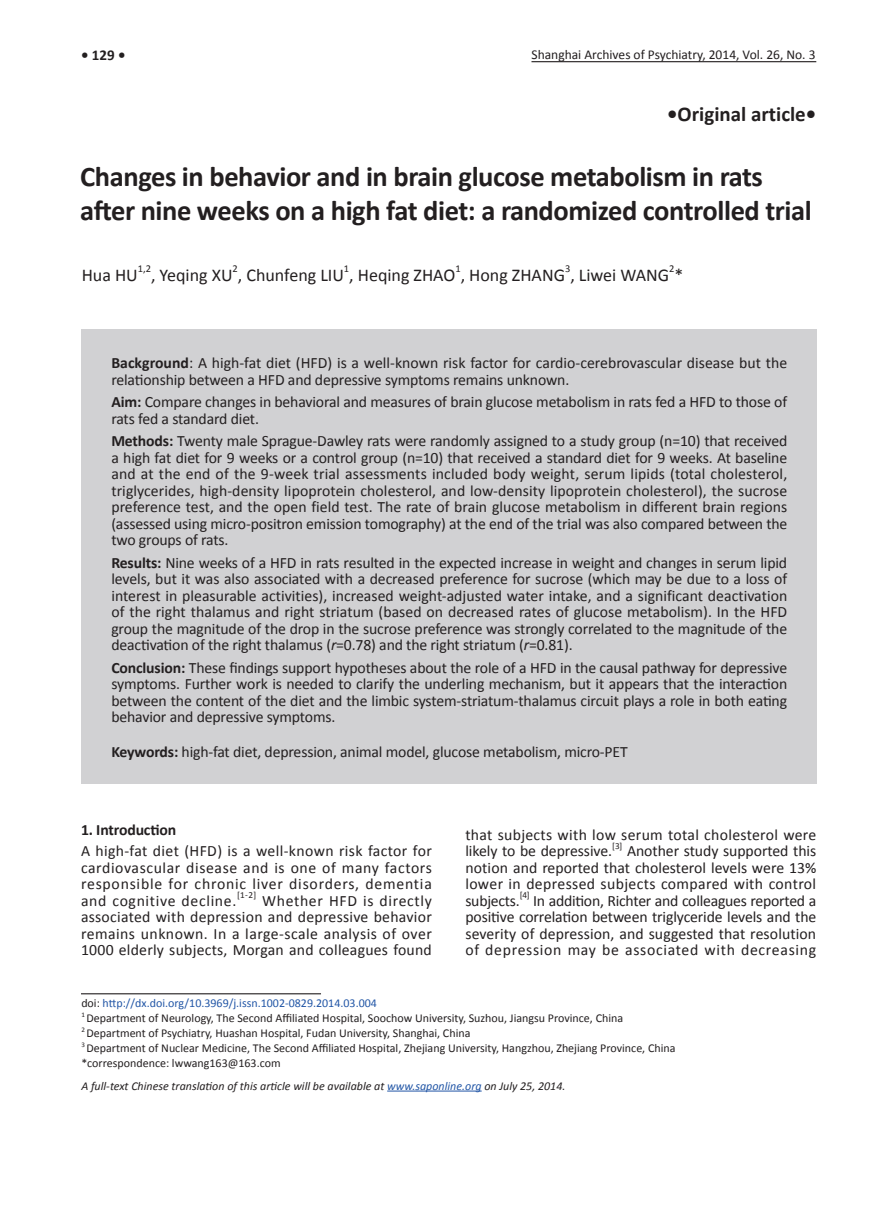
<style>
.page{position:relative;width:893px;height:1212px;background:#fff}
.page>*{position:absolute;margin:0;border:0;box-sizing:border-box;transform-origin:0 0}
.t1{font:700 28.5px/34.2px "Calibri";letter-spacing:-.015em;color:#231f20}
.t2{font:700 21px "Calibri";color:#231f20}
.t3{font:18px "Calibri";color:#231f20}
.t4{font:15.75px/16.5px "Calibri";letter-spacing:-.01em;color:#231f20;text-align:justify}
.t5{font:15.75px/16.5px "Calibri";letter-spacing:.02em;color:#231f20}
.t6{font:700 15.75px "Calibri";letter-spacing:-.01em;color:#231f20}
.t7{font:700 15px "Calibri";color:#231f20}
.t8{font:13.5px "Calibri";color:#231f20}
.t9{font:12px/15px "Calibri";color:#231f20}
.t10{font:italic 12px "Calibri";color:#231f20}
.t11{font:12px "Calibri";color:#2256a6}
.t12{font:10.5px "Calibri";color:#231f20}
.t13{font:9.15px "Calibri";color:#231f20}
.t14{font:7.05px "Calibri";color:#231f20}
.s1{font-weight:700}
.s2{font-style:italic}
.s3{color:#231f20}
.s4{color:#2256a6}
</style>
<div class="page">
<hr style="left:387px;top:1091px;width:95px;height:1px;background:#2256a6">
<hr style="left:81px;top:993px;width:240px;height:1px;background:#231f20">
<div style="left:81px;top:329px;width:735px;height:455px;background:#d1d1d3"></div>
<hr style="left:531px;top:61px;width:285px;height:1px;background:#231f20">
<p class="t7" style="left:81px;top:46px;width:46px">• 129 •</p>
<p class="t8" style="left:531px;top:46px;width:286px">Shanghai Archives of Psychiatry, 2014, Vol. 26, No. 3</p>
<h2 class="t2" style="left:667px;top:101px;width:151px">•Original article•</h2>
<h1 class="t1" style="left:80px;top:159px;width:733px">Changes in behavior and in brain glucose metabolism in rats after nine weeks on a high fat diet: a randomized controlled trial</h1>
<p class="t3" style="left:82px;top:263px;width:58px">Hua HU</p>
<p class="t12" style="left:138px;top:262px;width:15px">1,2</p>
<p class="t3" style="left:151px;top:263px;width:534px">, Yeqing XU , Chunfeng LIU , Heqing ZHAO , Hong ZHANG , Liwei WANG *</p>
<p class="t12" style="left:233px;top:262px;width:7px">2</p>
<p class="t12" style="left:344px;top:262px;width:7px">1</p>
<p class="t12" style="left:455px;top:262px;width:7px">1</p>
<p class="t12" style="left:565px;top:262px;width:7px">3</p>
<p class="t12" style="left:669px;top:262px;width:7px">2</p>
<p class="t4" style="left:111px;top:355px;width:677px"><span class="s1">Background</span>: A high-fat diet (HFD) is a well-known risk factor for cardio-cerebrovascular disease but the relationship between a HFD and depressive symptoms remains unknown.</p>
<p class="t4" style="left:111px;top:394px;width:677px"><span class="s1">Aim:</span> Compare changes in behavioral and measures of brain glucose metabolism in rats fed a HFD to those of rats fed a standard diet.</p>
<p class="t4" style="left:111px;top:433px;width:678px"><span class="s1">Methods:</span> Twenty male Sprague-Dawley rats were randomly assigned to a study group (n=10) that received a high fat diet for 9 weeks or a control group (n=10) that received a standard diet for 9 weeks. At baseline and at the end of the 9-week trial assessments included body weight, serum lipids (total cholesterol, triglycerides, high-density lipoprotein cholesterol, and low-density lipoprotein cholesterol), the sucrose preference test, and the open field test. The rate of brain glucose metabolism in different brain regions (assessed using micro-positron emission tomography) at the end of the trial was also compared between the two groups of rats.</p>
<p class="t4" style="left:111px;top:554px;width:677px"><span class="s1">Results:</span> Nine weeks of a HFD in rats resulted in the expected increase in weight and changes in serum lipid levels, but it was also associated with a decreased preference for sucrose (which may be due to a loss of interest in pleasurable activities), increased weight-adjusted water intake, and a significant deactivation of the right thalamus and right striatum (based on decreased rates of glucose metabolism). In the HFD group the magnitude of the drop in the sucrose preference was strongly correlated to the magnitude of the deactivation of the right thalamus (<span class="s2">r</span>=0.78) and the right striatum (<span class="s2">r</span>=0.81).</p>
<p class="t4" style="left:111px;top:659px;width:677px"><span class="s1">Conclusion:</span> These findings support hypotheses about the role of a HFD in the causal pathway for depressive symptoms. Further work is needed to clarify the underling mechanism, but it appears that the interaction between the content of the diet and the limbic system-striatum-thalamus circuit plays a role in both eating behavior and depressive symptoms.</p>
<p class="t4" style="left:111px;top:743px;width:518px"><span class="s1">Keywords:</span> high-fat diet, depression, animal model, glucose metabolism, micro-PET</p>
<p class="t6" style="left:81px;top:820px;width:97px">1. Introduction</p>
<p class="t4" style="left:81px;top:843px;width:352px">A high-fat diet (HFD) is a well-known risk factor for cardiovascular disease and is one of many factors responsible for chronic liver disorders, dementia and cognitive decline.</p>
<p class="t13" style="left:237px;top:889px;width:21px">[1-2]</p>
<p class="t4" style="left:81px;top:892px;width:352px;text-indent:181px">Whether HFD is directly associated with depression and depressive behavior remains unknown. In a large-scale analysis of over 1000 elderly subjects, Morgan and colleagues found</p>
<p class="t5" style="left:465px;top:826px;width:352px">that subjects with low serum total cholesterol were likely to be depressive.</p>
<p class="t13" style="left:612px;top:840px;width:12px">[3]</p>
<p class="t4" style="left:465px;top:843px;width:352px;text-indent:162px">Another study supported this notion and reported that cholesterol levels were 13% lower in depressed subjects compared with control subjects.</p>
<p class="t13" style="left:520px;top:889px;width:12px">[4]</p>
<p class="t4" style="left:465px;top:892px;width:352px;text-indent:68px">In addition, Richter and colleagues reported a positive correlation between triglyceride levels and the severity of depression, and suggested that resolution of depression may be associated with decreasing</p>
<p class="t11" style="left:81px;top:995px;width:297px"><span class="s3">doi:</span> http://dx.doi.org/10.3969/j.issn.1002-0829.2014.03.004</p>
<p class="t14" style="left:81px;top:1010px;width:5px">1</p>
<p class="t9" style="left:86px;top:1011px;width:538px">Department of Neurology, The Second Affiliated Hospital, Soochow University, Suzhou, Jiangsu Province, China</p>
<p class="t14" style="left:81px;top:1025px;width:5px">2</p>
<p class="t9" style="left:86px;top:1026px;width:385px">Department of Psychiatry, Huashan Hospital, Fudan University, Shanghai, China</p>
<p class="t14" style="left:81px;top:1040px;width:5px">3</p>
<p class="t9" style="left:81px;top:1041px;width:596px;text-indent:5px">Department of Nuclear Medicine, The Second Affiliated Hospital, Zhejiang University, Hangzhou, Zhejiang Province, China *correspondence: lwwang163@163.com</p>
<p class="t10" style="left:81px;top:1077px;width:486px">A full-text Chinese translation of this article will be available at <span class="s4">www.saponline.org</span> on July 25, 2014.</p>
</div>
